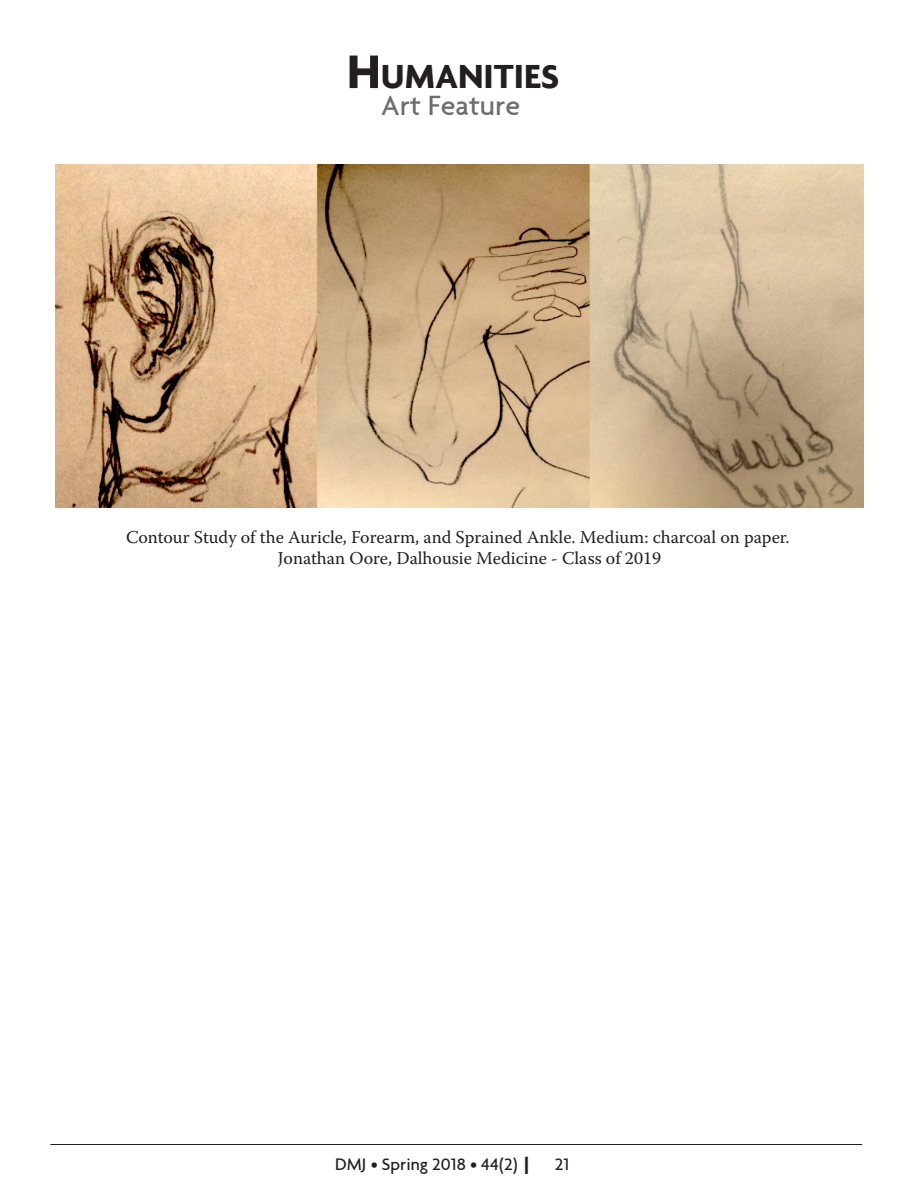
<style>
.page{position:relative;width:918px;height:1188px;background:#fff}
.page>*{position:absolute;margin:0;border:0;box-sizing:border-box;transform-origin:0 0}
.t1{font:700 36px "Agenda";color:#231f20}
.t2{font:500 30px "Agenda";color:#6c6d70}
.t3{font:500 27px "Agenda";color:#231f20}
.t4{font:18px/21.6px "Warnock Pro";color:#231f20}
.t5{font:500 18px "Agenda";color:#231f20}
.s1{font-size:51px}
</style>
<div class="page">
<hr style="left:50px;top:1144px;width:812px;height:1px;background:#231f20">
<img style="left:55px;top:164px;width:809px;height:344px">
<h1 class="t1" style="left:347px;top:54px;width:214px"><span class="s1">H</span>UMANITIES</h1>
<h2 class="t2" style="left:381px;top:87px;width:140px">Art Feature</h2>
<p class="t4" style="left:278px;top:526px;width:513px;text-indent:-152px">Contour Study of the Auricle, Forearm, and Sprained Ankle. Medium: charcoal on paper.<br>Jonathan Oore, Dalhousie Medicine - Class of 2019</p>
<h3 class="t3" style="left:523px;top:1149px;width:8px">I</h3>
<p class="t5" style="left:335px;top:1153px;width:184px">DMJ • Spring 2018 • 44(2)</p>
<p class="t5" style="left:555px;top:1153px;width:16px">21</p>
</div>
